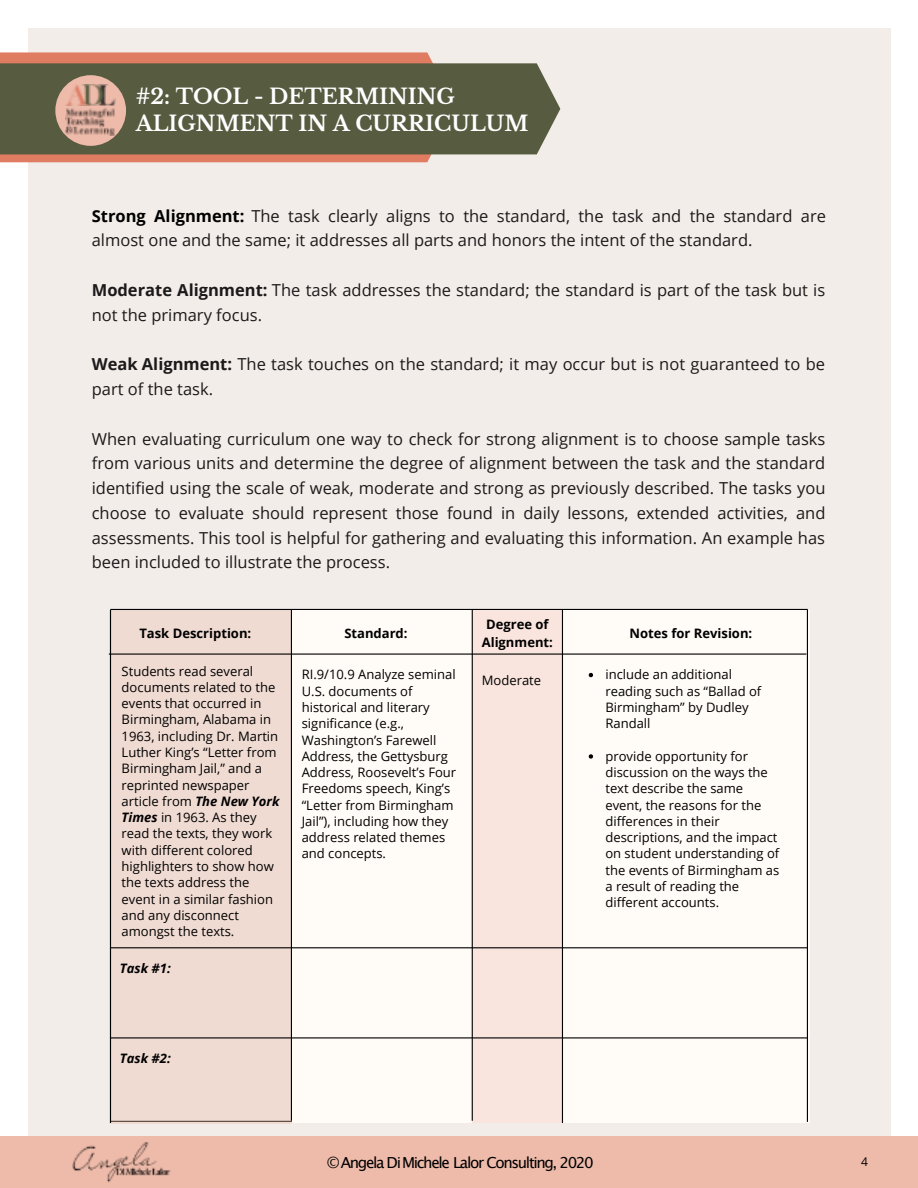
<style>
.page{position:relative;width:918px;height:1188px;background:#fff}
.page>*{position:absolute;margin:0;border:0;box-sizing:border-box;transform-origin:0 0}
.t1{font:700 21px/27px "Libre Baskerville";color:#fff}
.t2{font:16.5px/24.8px "Open Sans";color:#1c191a}
.t3{font:15.15px "Lucida Grande";letter-spacing:-.09em;color:#000}
.t4{font:13.05px/16.4px "Open Sans";color:#000}
.t5{font:700 13.05px/17.4px "Open Sans";color:#000;text-align:center}
.t6{font:italic 700 13.05px "Open Sans";color:#000}
.t7{font:12px "Open Sans";color:#000}
.s1{font-weight:700;color:#000}
.s2{font-weight:700}
.s3{font-weight:700;font-style:italic}
</style>
<div class="page">
<div style="left:28px;top:28px;width:863px;height:1132px;background:#f2ede9"></div>
<svg style="left:0;top:52px;width:456px;height:110px;background:#de846b"></svg>
<hr style="left:110px;top:1121px;width:700px;height:1px;background:#000">
<hr style="left:110px;top:609px;width:698px;height:1px;background:#000">
<div style="left:111px;top:610px;width:180px;height:513px;background:#f0dbd3"></div>
<div style="left:292px;top:610px;width:517px;height:513px;background:#fffcf8"></div>
<div style="left:473px;top:610px;width:89px;height:513px;background:#f9e5dd"></div>
<hr style="left:291px;top:610px;width:1px;height:511px;background:#000">
<hr style="left:109px;top:654px;width:697px;height:1px;background:#000">
<hr style="left:110px;top:947px;width:697px;height:1px;background:#000">
<hr style="left:111px;top:1037px;width:697px;height:1px;background:#000">
<hr style="left:807px;top:610px;width:1px;height:512px;background:#000">
<hr style="left:110px;top:610px;width:1px;height:513px;background:#000">
<hr style="left:472px;top:610px;width:1px;height:511px;background:#000">
<hr style="left:562px;top:610px;width:1px;height:513px;background:#000">
<svg style="left:589px;top:673px;width:4px;height:4px"></svg>
<svg style="left:589px;top:754px;width:4px;height:5px"></svg>
<div style="left:0;top:1136px;width:918px;height:52px;background:#eba"></div>
<img style="left:72px;top:1142px;width:99px;height:41px">
<div style="left:0;top:63px;width:560px;height:91px;background:#575c41"></div>
<div style="left:55px;top:75px;width:71px;height:71px;background:#eba;border-radius:50%"></div>
<img style="left:65px;top:85px;width:51px;height:51px">
<h1 class="t1" style="left:136px;top:83px;width:394px">#2: TOOL - DETERMINING<br>ALIGNMENT IN A CURRICULUM</h1>
<p class="t2" style="left:92px;top:205px;width:736px"><span class="s1">Strong Alignment:</span> The task clearly aligns to the standard, the task and the standard are almost one and the same; it addresses all parts and honors the intent of the standard.</p>
<p class="t2" style="left:92px;top:279px;width:735px"><span class="s2">Moderate Alignment:</span> The task addresses the standard; the standard is part of the task but is not the primary focus.</p>
<p class="t2" style="left:92px;top:354px;width:735px"><span class="s2">Weak Alignment:</span> The task touches on the standard; it may occur but is not guaranteed to be part of the task.</p>
<p class="t2" style="left:92px;top:428px;width:735px;text-align:justify">When evaluating curriculum one way to check for strong alignment is to choose sample tasks from various units and determine the degree of alignment between the task and the standard identified using the scale of weak, moderate and strong as previously described. The tasks you choose to evaluate should represent those found in daily lessons, extended activities, and assessments. This tool is helpful for gathering and evaluating this information. An example has been included to illustrate the process.</p>
<p class="t5" style="left:139px;top:626px;width:113px">Task Description:</p>
<p class="t5" style="left:344px;top:626px;width:65px">Standard:</p>
<p class="t4" style="left:122px;top:664px;width:159px">Students read several documents related to the events that occurred in<br>Birmingham, Alabama in<br>1963, including Dr. Martin<br>Luther King’s “Letter from<br>Birmingham Jail,” and a reprinted newspaper article from <span class="s3">The New York<br>Times</span> in 1963. As they read the texts, they work with different colored highlighters to show how the texts address the event in a similar fashion and any disconnect amongst the texts.</p>
<p class="t6" style="left:120px;top:963px;width:52px">Task #1:</p>
<p class="t4" style="left:302px;top:668px;width:156px">RI.9/10.9 Analyze seminal<br>U.S. documents of historical and literary significance (e.g.,<br>Washington’s Farewell<br>Address, the Gettysburg<br>Address, Roosevelt’s Four<br>Freedoms speech, King’s “Letter from Birmingham<br>Jail”), including how they address related themes and concepts.</p>
<p class="t5" style="left:482px;top:617px;width:73px">Degree of<br>Alignment:</p>
<p class="t4" style="left:482px;top:673px;width:61px">Moderate</p>
<p class="t6" style="left:120px;top:1053px;width:52px">Task #2:</p>
<p class="t5" style="left:630px;top:626px;width:124px">Notes for Revision:</p>
<p class="t4" style="left:605px;top:668px;width:157px">include an additional reading such as “Ballad of<br>Birmingham” by Dudley<br>Randall</p>
<p class="t4" style="left:605px;top:749px;width:175px">provide opportunity for discussion on the ways the text describe the same event, the reasons for the differences in their descriptions, and the impact on student understanding of the events of Birmingham as a result of reading the different accounts.</p>
<p class="t3" style="left:327px;top:1156px;width:268px">©Angela Di Michele Lalor Consulting, 2020</p>
<p class="t7" style="left:861px;top:1157px;width:8px">4</p>
</div>
